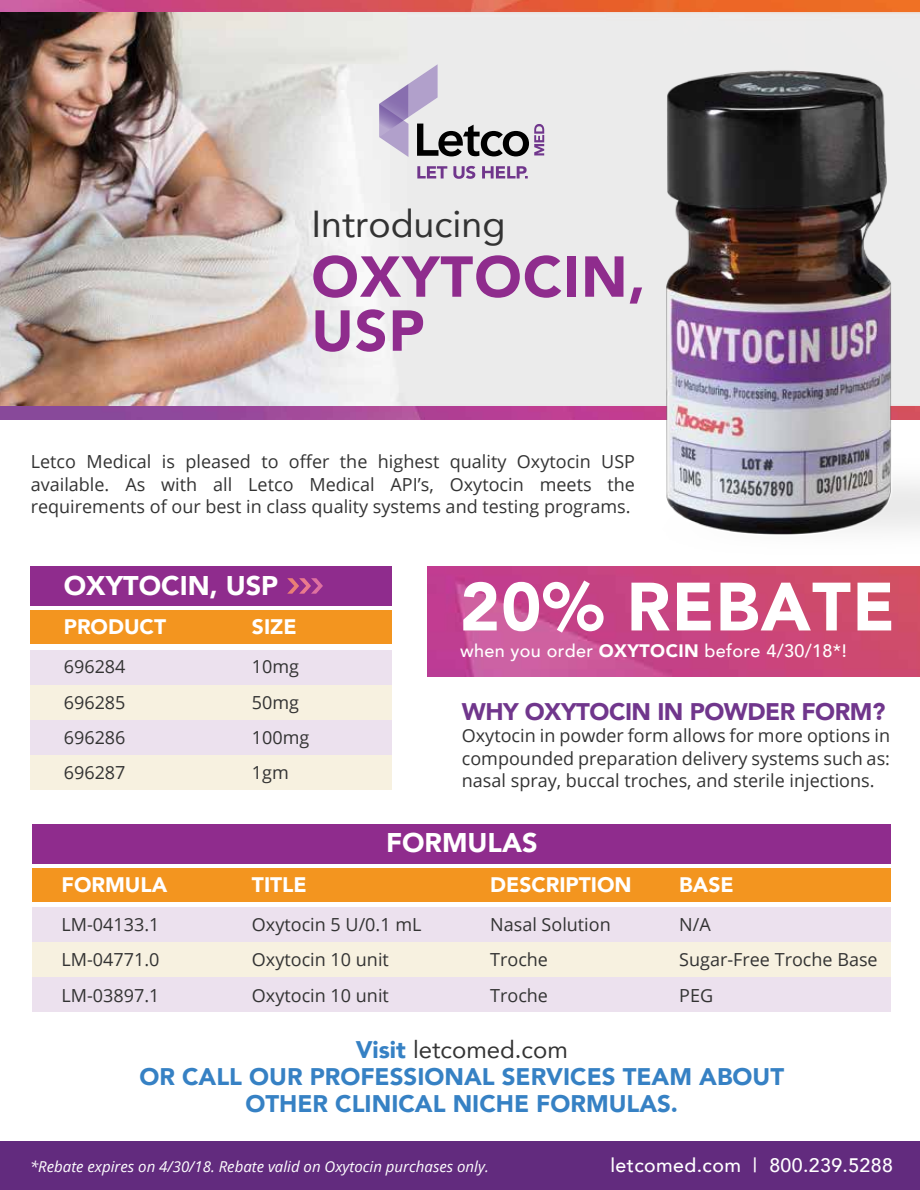
<style>
.page{position:relative;width:920px;height:1190px;background:#fff}
.page>*{position:absolute;margin:0;border:0;box-sizing:border-box;transform-origin:0 0}
.t1{font:900 67.5px "Avenir";letter-spacing:.02em;color:#fff}
.t2{font:900 57px/54px "Avenir";letter-spacing:.02em;color:#8f2c8d}
.t3{font:37.5px "Avenir";color:#333}
.t4{font:900 27px "Avenir";color:#fff}
.t5{font:900 24px/27px "Avenir";color:#3681c4;text-align:center}
.t6{font:900 24px "Avenir";letter-spacing:-.02em;color:#70368c}
.t7{font:900 21px "Avenir";color:#fff}
.t8{font:500 19.5px "Avenir";letter-spacing:.02em;color:#fff}
.t9{font:18px/35.2px "Open Sans";color:#333;text-align:justify}
.t10{font:500 18px "Avenir";letter-spacing:.02em;color:#fff}
.t11{font:italic 15px "Open Sans";color:#fff}
.s1{font-weight:900}
.s2{font-weight:400;color:#333}
</style>
<div class="page">
<img style="left:0;top:0;width:360px;height:420px">
<img style="left:0;top:13px;width:360px;height:392px">
<img style="left:360px;top:0;width:560px;height:677px">
<div style="left:0;top:1141px;width:920px;height:49px;background:#622b7e"></div>
<div style="left:31px;top:566px;width:361px;height:39px;background:#8f2c8d"></div>
<div style="left:31px;top:610px;width:361px;height:34px;background:#f3951f"></div>
<div style="left:31px;top:685px;width:361px;height:35px;background:#f7f1e0"></div>
<div style="left:31px;top:720px;width:361px;height:34px;background:#ece1ee"></div>
<div style="left:31px;top:650px;width:361px;height:35px;background:#ece1ee"></div>
<div style="left:31px;top:754px;width:361px;height:35px;background:#f7f1e0"></div>
<svg style="left:287px;top:578px;width:36px;height:15px"></svg>
<div style="left:33px;top:824px;width:858px;height:39px;background:#8f2c8d"></div>
<div style="left:32px;top:868px;width:859px;height:34px;background:#f3951f"></div>
<div style="left:32px;top:942px;width:859px;height:35px;background:#f7f1e0"></div>
<div style="left:32px;top:977px;width:859px;height:35px;background:#ece1ee"></div>
<div style="left:32px;top:907px;width:859px;height:35px;background:#ece1ee"></div>
<img style="left:428px;top:566px;width:492px;height:110px">
<svg style="left:417px;top:166px;width:30px;height:12px"></svg>
<svg style="left:453px;top:166px;width:22px;height:13px"></svg>
<svg style="left:482px;top:166px;width:45px;height:12px"></svg>
<svg style="left:379px;top:64px;width:165px;height:93px;background:#c7c3cc"></svg>
<h3 class="t3" style="left:311px;top:199px;width:195px">Introducing</h3>
<h2 class="t2" style="left:311px;top:252px;width:336px">OXYTOCIN,<br>USP</h2>
<p class="t9" style="left:31px;top:450px;width:606px;line-height:22.5px">Letco Medical is pleased to offer the highest quality Oxytocin USP available. As with all Letco Medical API’s, Oxytocin meets the requirements of our best in class quality systems and testing programs.</p>
<h3 class="t4" style="left:64px;top:568px;width:216px">OXYTOCIN, USP</h3>
<p class="t7" style="left:64px;top:613px;width:104px">PRODUCT</p>
<p class="t7" style="left:252px;top:613px;width:46px">SIZE</p>
<p class="t9" style="left:64px;top:648px;width:63px">696284<br>696285<br>696286<br>696287</p>
<p class="t9" style="left:252px;top:648px;width:59px;text-align:left">10mg<br>50mg<br>100mg<br>1gm</p>
<p class="t7" style="left:62px;top:871px;width:107px">FORMULA</p>
<p class="t7" style="left:252px;top:871px;width:56px">TITLE</p>
<h1 class="t1" style="left:460px;top:563px;width:436px">20% REBATE</h1>
<p class="t10" style="left:460px;top:639px;width:388px">when you order <span class="s1">OXYTOCIN</span> before 4/30/18*!</p>
<h3 class="t6" style="left:462px;top:696px;width:425px">WHY OXYTOCIN IN POWDER FORM?</h3>
<p class="t9" style="left:462px;top:724px;width:430px;line-height:22.5px">Oxytocin in powder form allows for more options in compounded preparation delivery systems such as: nasal spray, buccal troches, and sterile injections.</p>
<h3 class="t4" style="left:386px;top:824px;width:153px">FORMULAS</h3>
<p class="t7" style="left:490px;top:871px;width:143px">DESCRIPTION</p>
<p class="t7" style="left:679px;top:871px;width:56px">BASE</p>
<p class="t9" style="left:62px;top:906px;width:99px">LM-04133.1<br>LM-04771.0<br>LM-03897.1</p>
<p class="t9" style="left:252px;top:906px;width:171px;text-align:left">Oxytocin 5 U/0.1 mL<br>Oxytocin 10 unit<br>Oxytocin 10 unit</p>
<p class="t9" style="left:490px;top:906px;width:122px;text-align:left">Nasal Solution<br>Troche<br>Troche</p>
<p class="t9" style="left:679px;top:906px;width:200px;text-align:left">N/A<br>Sugar-Free Troche Base<br>PEG</p>
<h3 class="t5" style="left:139px;top:1036px;width:646px">Visit <span class="s2">letcomed.com<br></span>OR CALL OUR PROFESSIONAL SERVICES TEAM ABOUT<br>OTHER CLINICAL NICHE FORMULAS.</h3>
<p class="t11" style="left:30px;top:1155px;width:460px">*Rebate expires on 4/30/18. Rebate valid on Oxytocin purchases only.</p>
<p class="t8" style="left:610px;top:1152px;width:284px">letcomed.com | 800.239.5288</p>
</div>
